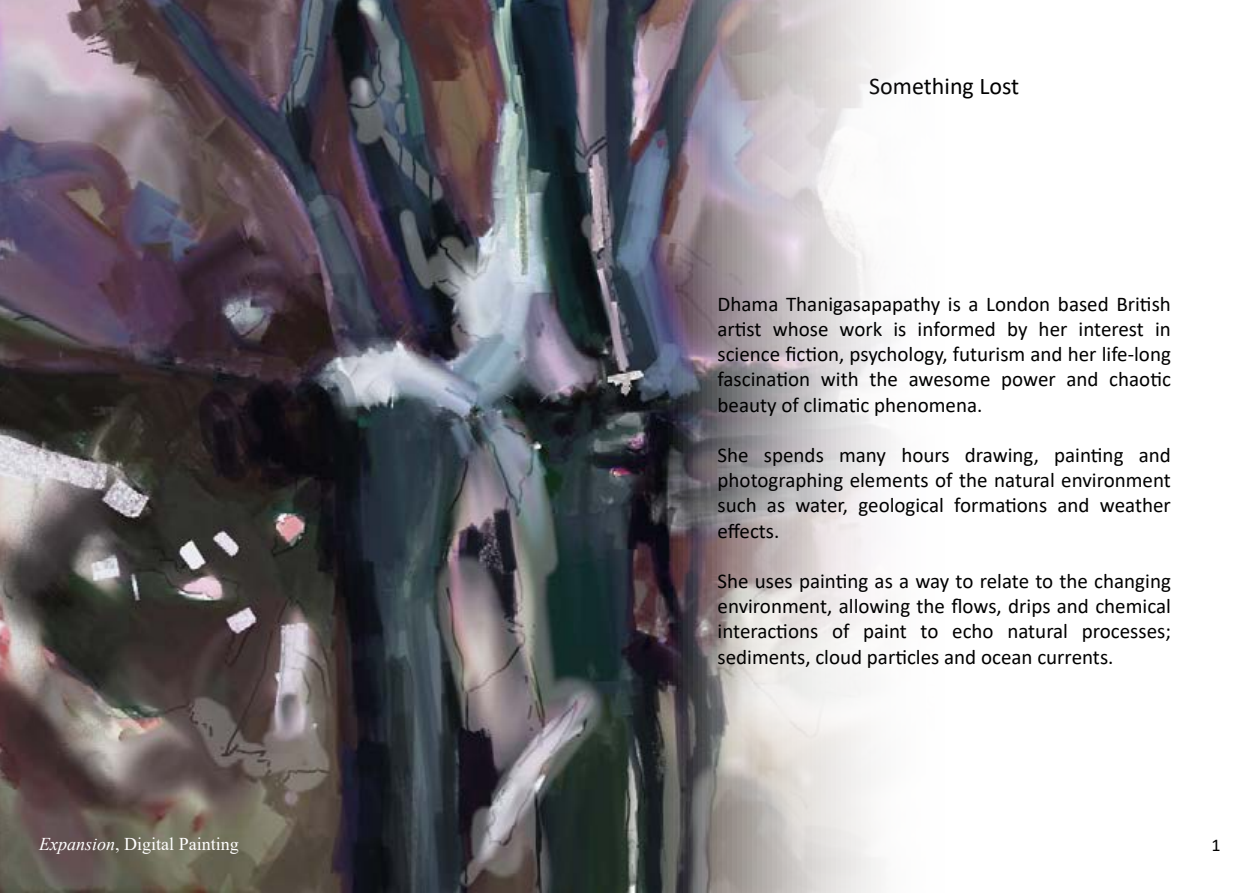
<style>
.page{position:relative;width:1259px;height:893px;background:#fff}
.page>*{position:absolute;margin:0;border:0;box-sizing:border-box;transform-origin:0 0}
.t1{font:24px "Calibri";color:#000}
.t2{font:21px/25.2px "Calibri";color:#000;text-align:justify}
.t3{font:18px "Times New Roman";color:#fff}
.t4{font:18px "Calibri";color:#000}
.s1{font-style:italic}
</style>
<div class="page">
<img style="left:0;top:0;width:896px;height:893px">
<p class="t3" style="left:39px;top:831px;width:201px"><span class="s1">Expansion</span>, Digital Painting</p>
<p class="t1" style="left:869px;top:69px;width:152px">Something Lost</p>
<p class="t2" style="left:717px;top:291px;width:455px">Dhama Thanigasapapathy is a London based British artist whose work is informed by her interest in science fiction, psychology, futurism and her life-long fascination with the awesome power and chaotic beauty of climatic phenomena.</p>
<p class="t2" style="left:717px;top:442px;width:455px">She spends many hours drawing, painting and photographing elements of the natural environment such as water, geological formations and weather effects.</p>
<p class="t2" style="left:717px;top:568px;width:455px">She uses painting as a way to relate to the changing environment, allowing the flows, drips and chemical interactions of paint to echo natural processes; sediments, cloud particles and ocean currents.</p>
<p class="t4" style="left:1211px;top:832px;width:11px">1</p>
</div>
